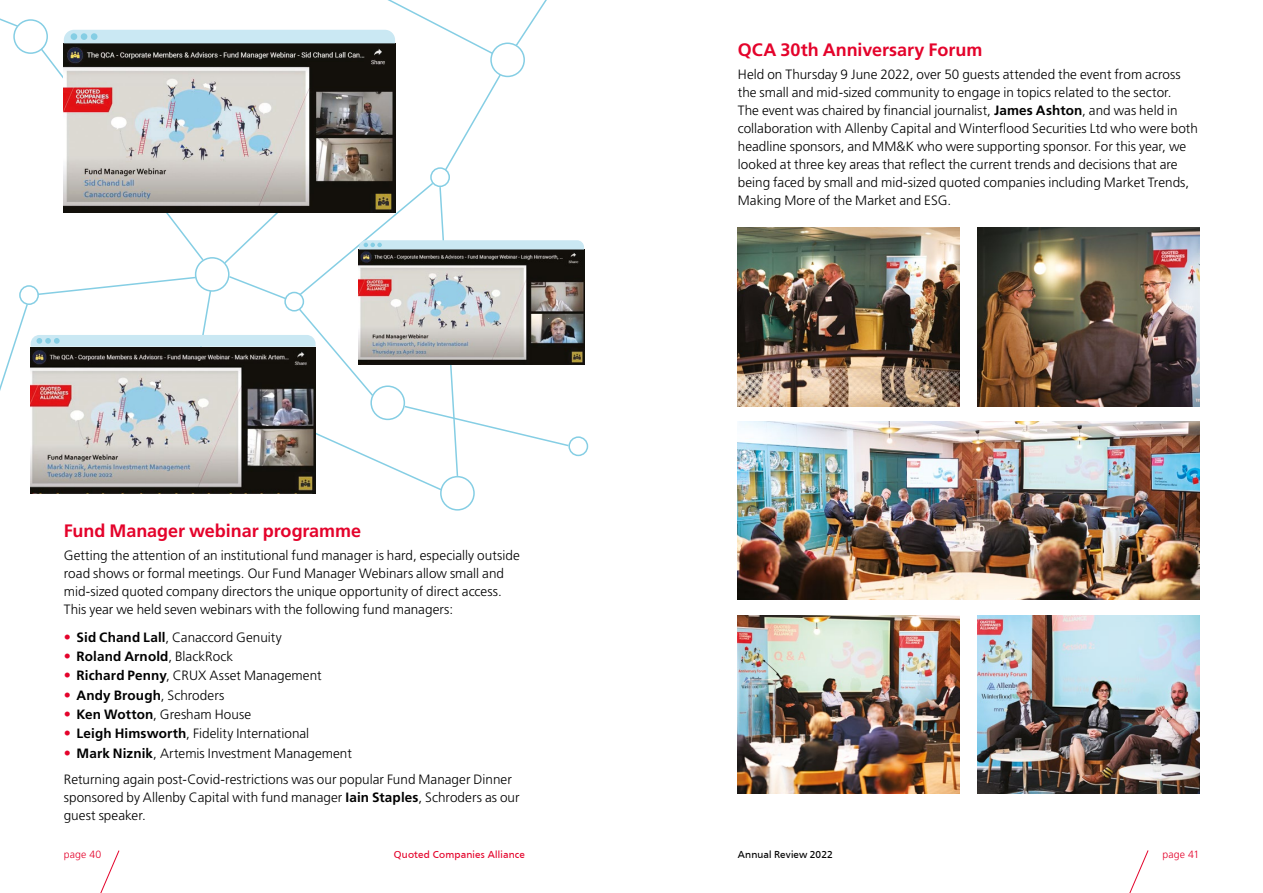
<style>
.page{position:relative;width:1263px;height:893px;background:#fff}
.page>*{position:absolute;margin:0;border:0;box-sizing:border-box;transform-origin:0 0}
.t1{font:700 18px "Frutiger LT";color:#e4032b}
.t2{font:300 13.5px/18px "Frutiger LT";color:#000}
.t3{font:700 13.5px "Frutiger LT";letter-spacing:.01em;color:#000}
.t4{font:10.5px "Frutiger";letter-spacing:.015em;color:#e4032b}
.t5{font:10.5px "Frutiger";letter-spacing:.015em;color:#000}
.t6{font:300 10.5px "Frutiger LT";letter-spacing:.015em;color:#e4032b}
.s1{font-family:"Frutiger LT Std";font-weight:900;font-size:14.25px;color:#e4032b}
.s2{font-weight:700}
.s3{font-weight:300}
</style>
<div class="page">
<svg style="left:1129px;top:850px;width:20px;height:43px"></svg>
<svg style="left:100px;top:850px;width:20px;height:43px"></svg>
<div style="left:568px;top:436px;width:20px;height:20px;border:2px solid #85cee4;border-radius:50%"></div>
<div style="left:440px;top:476px;width:35px;height:35px;border:2px solid #85cee4;border-radius:50%"></div>
<img style="left:738px;top:615px;width:222px;height:179px">
<img style="left:977px;top:228px;width:222px;height:178px">
<img style="left:738px;top:421px;width:461px;height:179px">
<img style="left:977px;top:615px;width:222px;height:179px">
<img style="left:738px;top:228px;width:222px;height:178px">
<svg style="left:0;top:0;width:586px;height:492px"></svg>
<h1 class="t1" style="left:64px;top:520px;width:299px">Fund Manager webinar programme</h1>
<p class="t2" style="left:64px;top:546px;width:458px">Getting the attention of an institutional fund manager is hard, especially outside road shows or formal meetings. Our Fund Manager Webinars allow small and mid-sized quoted company directors the unique opportunity of direct access.<br>This year we held seven webinars with the following fund managers:</p>
<p class="t2" style="left:64px;top:628px;width:219px"><span class="s1">•</span> <span class="s2">Sid Chand Lall</span>, Canaccord Genuity</p>
<p class="t3" style="left:64px;top:649px;width:171px"><span class="s1">•</span> Roland Arnold<span class="s3">, BlackRock</span></p>
<p class="t2" style="left:64px;top:667px;width:259px"><span class="s1">•</span> <span class="s2">Richard Penny</span>, CRUX Asset Management</p>
<p class="t3" style="left:64px;top:687px;width:162px"><span class="s1">•</span> Andy Brough<span class="s3">, Schroders</span></p>
<p class="t2" style="left:64px;top:705px;width:189px"><span class="s1">•</span> <span class="s2">Ken Wotton</span>, Gresham House</p>
<p class="t2" style="left:64px;top:725px;width:247px"><span class="s1">•</span> <span class="s2">Leigh Himsworth</span>, Fidelity International</p>
<p class="t2" style="left:64px;top:740px;width:450px;line-height:26.5px"><span class="s1">•</span> <span class="s2">Mark Niznik</span>, Artemis Investment Management<br>Returning again post-Covid-restrictions was our popular Fund Manager Dinner</p>
<p class="t2" style="left:64px;top:788px;width:457px">sponsored by Allenby Capital with fund manager <span class="s2">Iain Staples</span>, Schroders as our guest speaker.</p>
<h1 class="t1" style="left:738px;top:39px;width:246px">QCA 30th Anniversary Forum</h1>
<p class="t2" style="left:738px;top:65px;width:462px">Held on Thursday 9 June 2022, over 50 guests attended the event from across the small and mid-sized community to engage in topics related to the sector.<br>The event was chaired by financial journalist, <span class="s2">James Ashton</span>, and was held in collaboration with Allenby Capital and Winterflood Securities Ltd who were both headline sponsors, and MM&amp;K who were supporting sponsor. For this year, we looked at three key areas that reflect the current trends and decisions that are being faced by small and mid-sized quoted companies including Market Trends, Making More of the Market and ESG.</p>
<p class="t6" style="left:64px;top:849px;width:39px">page 40</p>
<p class="t4" style="left:394px;top:849px;width:133px">Quoted Companies Alliance</p>
<p class="t5" style="left:738px;top:849px;width:96px">Annual Review 2022</p>
<p class="t6" style="left:1162px;top:849px;width:38px">page 41</p>
</div>
